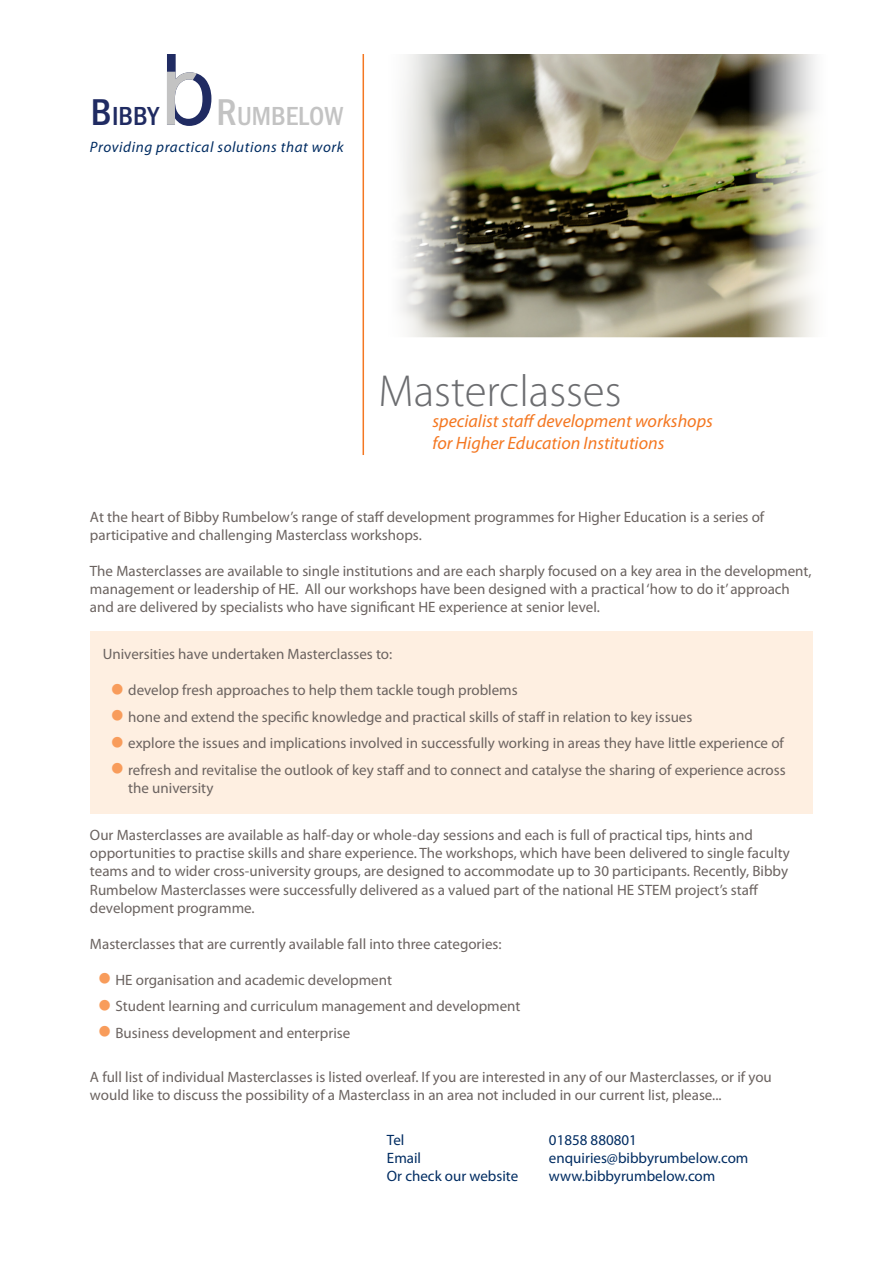
<style>
.page{position:relative;width:893px;height:1263px;background:#fff}
.page>*{position:absolute;margin:0;border:0;box-sizing:border-box;transform-origin:0 0}
.t1{font:300 45px "Myriad Pro";color:#6c6d70}
.t2{font:500 condensed 27px "Franklin Gothic";color:#c3c3c3}
.t3{font:500 condensed 27px "Franklin Gothic";color:#202b62}
.strap{font:italic 18px/21.6px "Myriad Pro";color:#f47721}
.body{font:15px/18px "Myriad Pro";color:#6b6360}
.bulletindent{font:15px/18px "Myriad Pro";color:#6b6360}
.body-2{font:15px "Myriad Pro";color:#002c62}
.strap-2{font:italic 15px "Myriad Pro";letter-spacing:.04em;color:#002c62}
.s1{font-size:38.7px}
.s2{font-family:"Humanist 521 BT";font-weight:300;font-size:36px;color:#f89c5b}
</style>
<div class="page">
<img style="left:400px;top:54px;width:416px;height:283px">
<svg style="left:167px;top:54px;width:44px;height:72px"></svg>
<div style="left:90px;top:631px;width:723px;height:182px;background:#feefe1"></div>
<hr style="left:363px;top:54px;width:1px;height:401px;background:#f47721">
<p class="t3" style="left:91px;top:99px;width:69px"><span class="s1">B</span>IBBY</p>
<p class="t2" style="left:217px;top:99px;width:128px"><span class="s1">R</span>UMBELOW</p>
<p class="strap-2" style="left:90px;top:138px;width:255px">Providing practical solutions that work</p>
<p class="t1" style="left:378px;top:364px;width:245px">Masterclasses</p>
<p class="strap" style="left:432px;top:410px;width:282px">specialist staff development workshops for Higher Education Institutions</p>
<p class="body" style="left:90px;top:507px;width:676px">At the heart of Bibby Rumbelow’s range of staff development programmes for Higher Education is a series of participative and challenging Masterclass workshops.</p>
<p class="body" style="left:90px;top:561px;width:723px">The Masterclasses are available to single institutions and are each sharply focused on a key area in the development, management or leadership of HE. All our workshops have been designed with a practical ‘how to do it’ approach and are delivered by specialists who have significant HE experience at senior level.</p>
<p class="body" style="left:103px;top:645px;width:291px">Universities have undertaken Masterclasses to:</p>
<p class="bulletindent" style="left:107px;top:681px;width:412px"><span class="s2">•</span>develop fresh approaches to help them tackle tough problems</p>
<p class="bulletindent" style="left:107px;top:707px;width:587px"><span class="s2">•</span>hone and extend the specific knowledge and practical skills of staff in relation to key issues</p>
<p class="bulletindent" style="left:107px;top:734px;width:678px"><span class="s2">•</span>explore the issues and implications involved in successfully working in areas they have little experience of</p>
<p class="bulletindent" style="left:128px;top:760px;width:659px;text-indent:-21px"><span class="s2">•</span>refresh and revitalise the outlook of key staff and to connect and catalyse the sharing of experience across the university</p>
<p class="body" style="left:90px;top:826px;width:701px">Our Masterclasses are available as half-day or whole-day sessions and each is full of practical tips, hints and opportunities to practise skills and share experience. The workshops, which have been delivered to single faculty teams and to wider cross-university groups, are designed to accommodate up to 30 participants. Recently, Bibby Rumbelow Masterclasses were successfully delivered as a valued part of the national HE STEM project’s staff development programme.</p>
<p class="body" style="left:90px;top:934px;width:413px">Masterclasses that are currently available fall into three categories:</p>
<p class="bulletindent" style="left:94px;top:970px;width:299px"><span class="s2">•</span>HE organisation and academic development</p>
<p class="bulletindent" style="left:94px;top:997px;width:428px"><span class="s2">•</span>Student learning and curriculum management and development</p>
<p class="bulletindent" style="left:94px;top:1023px;width:258px"><span class="s2">•</span>Business development and enterprise</p>
<p class="body" style="left:90px;top:1068px;width:683px">A full list of individual Masterclasses is listed overleaf. If you are interested in any of our Masterclasses, or if you would like to discuss the possibility of a Masterclass in an area not included in our current list, please...</p>
<p class="body-2" style="left:387px;top:1130px;width:19px">Tel</p>
<p class="body-2" style="left:549px;top:1130px;width:89px">01858 880801</p>
<p class="body-2" style="left:387px;top:1148px;width:36px">Email</p>
<p class="body-2" style="left:549px;top:1148px;width:201px">enquiries@bibbyrumbelow.com</p>
<p class="body-2" style="left:387px;top:1166px;width:133px">Or check our website</p>
<p class="body-2" style="left:549px;top:1166px;width:168px">www.bibbyrumbelow.com</p>
</div>
